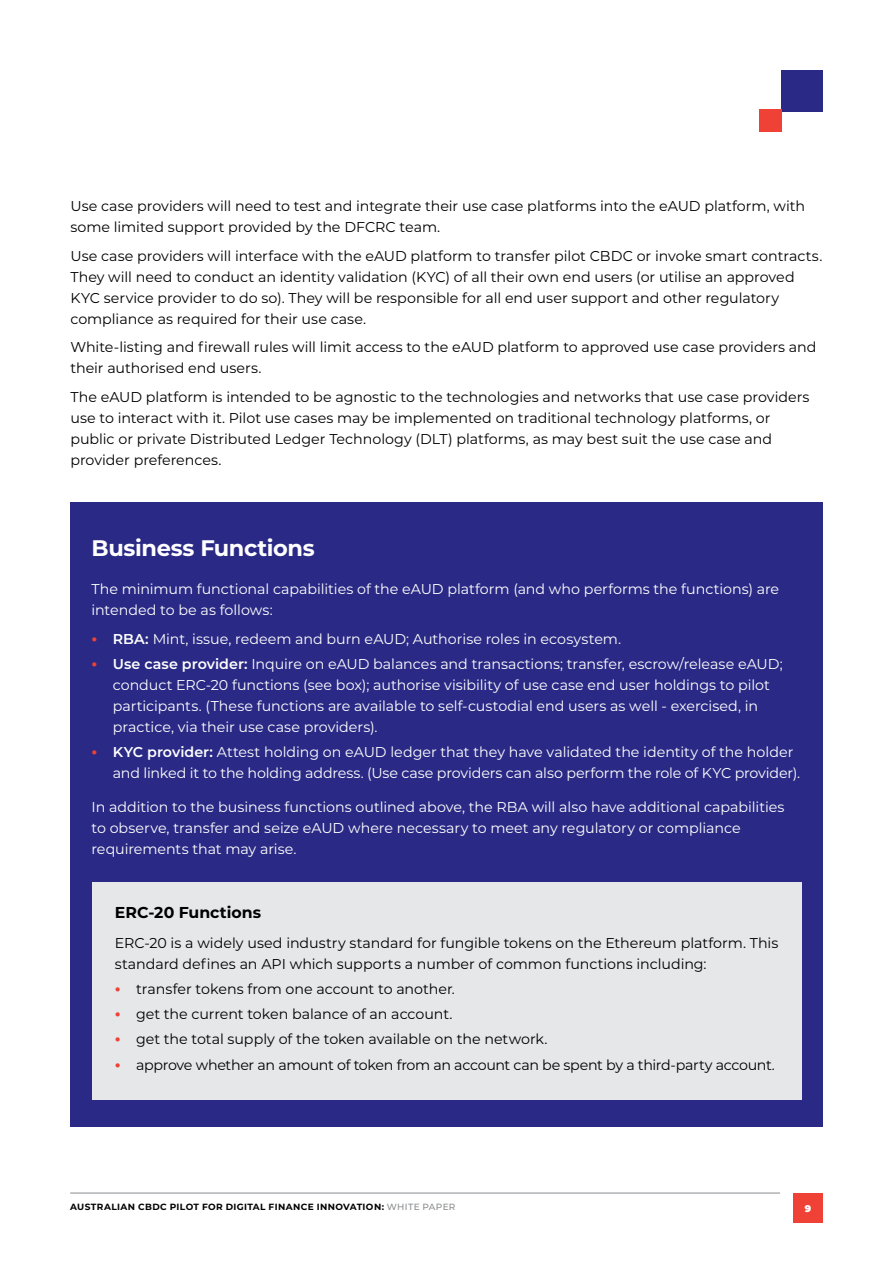
<style>
.page{position:relative;width:893px;height:1263px;background:#fff}
.page>*{position:absolute;margin:0;border:0;box-sizing:border-box;transform-origin:0 0}
.t1{font:700 22.5px "Montserrat";letter-spacing:-.015em;color:#fff}
.t2{font:700 15.75px "Montserrat";color:#000}
.t3{font:14.25px/21px "Montserrat";color:#000}
.t4{font:14.25px/21px "Montserrat";color:#fff}
.t5{font:14.25px "Montserrat";letter-spacing:-.025em;color:#000}
.t6{font:900 9.75px "Montserrat";color:#fff}
.t7{font:700 9px "Montserrat";letter-spacing:.045em;color:#000}
.s1{font-weight:700;font-size:16.5px;color:#ef4136}
.s2{font-weight:600}
.s3{font-weight:500;color:#8a8c8e}
</style>
<div class="page">
<div style="left:782px;top:70px;width:41px;height:41px;background:#2a2a86"></div>
<div style="left:760px;top:110px;width:22px;height:22px;background:#ef4136"></div>
<div style="left:70px;top:503px;width:753px;height:624px;background:#2a2a86"></div>
<div style="left:92px;top:882px;width:709px;height:217px;background:#e6e7e8"></div>
<hr style="left:70px;top:1193px;width:710px;height:1px;background:#8a8c8e">
<div style="left:793px;top:1193px;width:30px;height:29px;background:#ef4136"></div>
<p class="t3" style="left:70px;top:195px;width:736px">Use case providers will need to test and integrate their use case platforms into the eAUD platform, with some limited support provided by the DFCRC team.</p>
<p class="t3" style="left:70px;top:245px;width:753px">Use case providers will interface with the eAUD platform to transfer pilot CBDC or invoke smart contracts.<br>They will need to conduct an identity validation (KYC) of all their own end users (or utilise an approved KYC service provider to do so). They will be responsible for all end user support and other regulatory compliance as required for their use case.</p>
<p class="t3" style="left:70px;top:336px;width:748px">White-listing and firewall rules will limit access to the eAUD platform to approved use case providers and their authorised end users.</p>
<p class="t3" style="left:70px;top:386px;width:741px">The eAUD platform is intended to be agnostic to the technologies and networks that use case providers use to interact with it. Pilot use cases may be implemented on traditional technology platforms, or public or private Distributed Ledger Technology (DLT) platforms, as may best suit the use case and provider preferences.</p>
<h1 class="t1" style="left:92px;top:532px;width:225px">Business Functions</h1>
<p class="t4" style="left:92px;top:578px;width:689px">The minimum functional capabilities of the eAUD platform (and who performs the functions) are intended to be as follows:</p>
<p class="t4" style="left:92px;top:627px;width:531px"><span class="s1">•</span> <span class="s2">RBA:</span> Mint, issue, redeem and burn eAUD; Authorise roles in ecosystem.</p>
<p class="t4" style="left:113px;top:653px;width:671px;text-indent:-21px"><span class="s1">•</span> <span class="s2">Use case provider:</span> Inquire on eAUD balances and transactions; transfer, escrow/release eAUD; conduct ERC-20 functions (see box); authorise visibility of use case end user holdings to pilot participants. (These functions are available to self-custodial end users as well - exercised, in practice, via their use case providers).</p>
<p class="t4" style="left:113px;top:741px;width:689px;text-indent:-21px"><span class="s1">•</span> <span class="s2">KYC provider:</span> Attest holding on eAUD ledger that they have validated the identity of the holder and linked it to the holding address. (Use case providers can also perform the role of KYC provider).</p>
<p class="t4" style="left:92px;top:796px;width:694px">In addition to the business functions outlined above, the RBA will also have additional capabilities to observe, transfer and seize eAUD where necessary to meet any regulatory or compliance requirements that may arise.</p>
<p class="t2" style="left:115px;top:901px;width:148px">ERC-20 Functions</p>
<p class="t3" style="left:115px;top:931px;width:665px">ERC-20 is a widely used industry standard for fungible tokens on the Ethereum platform. This standard defines an API which supports a number of common functions including:</p>
<p class="t3" style="left:115px;top:978px;width:342px"><span class="s1">•</span> transfer tokens from one account to another.</p>
<p class="t3" style="left:115px;top:1003px;width:339px"><span class="s1">•</span> get the current token balance of an account.</p>
<p class="t3" style="left:115px;top:1028px;width:434px"><span class="s1">•</span> get the total supply of the token available on the network.</p>
<p class="t5" style="left:115px;top:1055px;width:662px"><span class="s1">•</span> approve whether an amount of token from an account can be spent by a third-party account.</p>
<p class="t7" style="left:70px;top:1200px;width:387px">AUSTRALIAN CBDC PILOT FOR DIGITAL FINANCE INNOVATION: <span class="s3">WHITE PAPER</span></p>
<p class="t6" style="left:805px;top:1201px;width:8px">9</p>
</div>
